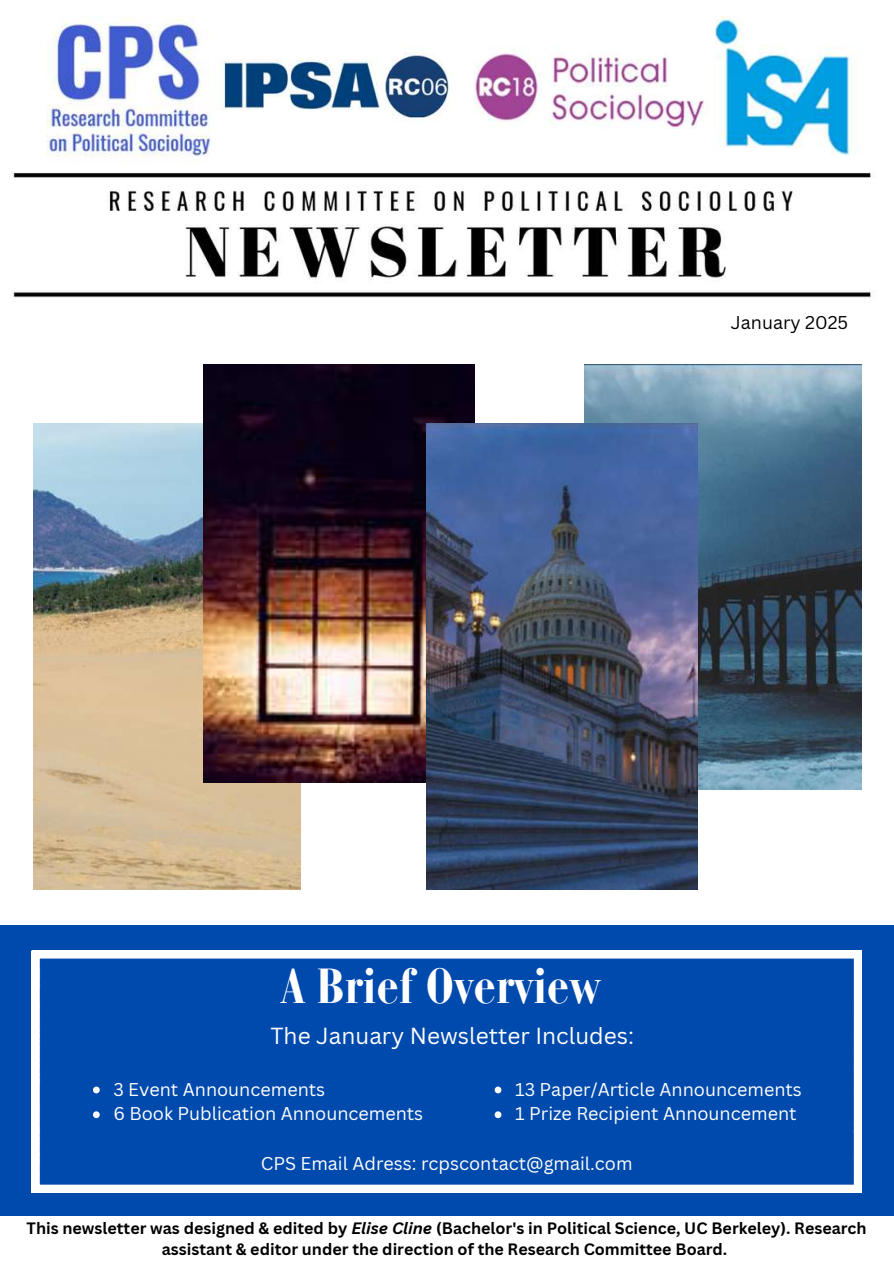
<style>
.page{position:relative;width:894px;height:1264px;background:#fff}
.page>*{position:absolute;margin:0;border:0;box-sizing:border-box;transform-origin:0 0}
.t1{font:700 condensed 48.9px "Bauer Bodoni Pro";color:#fff}
.t2{font:22.65px "Canva Sans";color:#fff}
.t3{font:18px/24.8px "Canva Sans";color:#fff}
.t4{font:18px "Canva Sans";color:#000}
.t5{font:700 16.05px/21.3px "Canva Sans";color:#000;text-align:center}
.s1{font-style:italic}
</style>
<div class="page">
<img style="left:12px;top:172px;width:863px;height:126px">
<img style="left:47px;top:17px;width:167px;height:146px">
<img style="left:220px;top:46px;width:231px;height:72px">
<img style="left:715px;top:17px;width:142px;height:138px">
<img style="left:474px;top:53px;width:230px;height:76px">
<div style="left:0;top:924px;width:893px;height:291px;background:#004aad"></div>
<svg style="left:32px;top:950px;width:829px;height:242px"></svg>
<img style="left:584px;top:364px;width:277px;height:426px">
<img style="left:34px;top:423px;width:267px;height:466px">
<img style="left:203px;top:364px;width:271px;height:418px">
<img style="left:426px;top:423px;width:271px;height:466px">
<svg style="left:494px;top:1086px;width:7px;height:7px"></svg>
<svg style="left:494px;top:1111px;width:7px;height:7px"></svg>
<svg style="left:93px;top:1086px;width:7px;height:7px"></svg>
<svg style="left:93px;top:1111px;width:7px;height:7px"></svg>
<p class="t4" style="left:730px;top:310px;width:119px">January 2025</p>
<h1 class="t1" style="left:281px;top:966px;width:320px">A Brief Overview</h1>
<h2 class="t2" style="left:270px;top:1019px;width:365px">The January Newsletter Includes:</h2>
<p class="t3" style="left:515px;top:1076px;width:288px">13 Paper/Article Announcements<br>1 Prize Recipient Announcement</p>
<p class="t3" style="left:113px;top:1076px;width:311px">3 Event Announcements<br>6 Book Publication Announcements</p>
<p class="t3" style="left:261px;top:1150px;width:373px">CPS Email Adress: rcpscontact@gmail.com</p>
<p class="t5" style="left:27px;top:1216px;width:841px">This newsletter was designed &amp; edited by <span class="s1">Elise Cline</span> (Bachelor's in Political Science, UC Berkeley). Research assistant &amp; editor under the direction of the Research Committee Board.</p>
</div>
